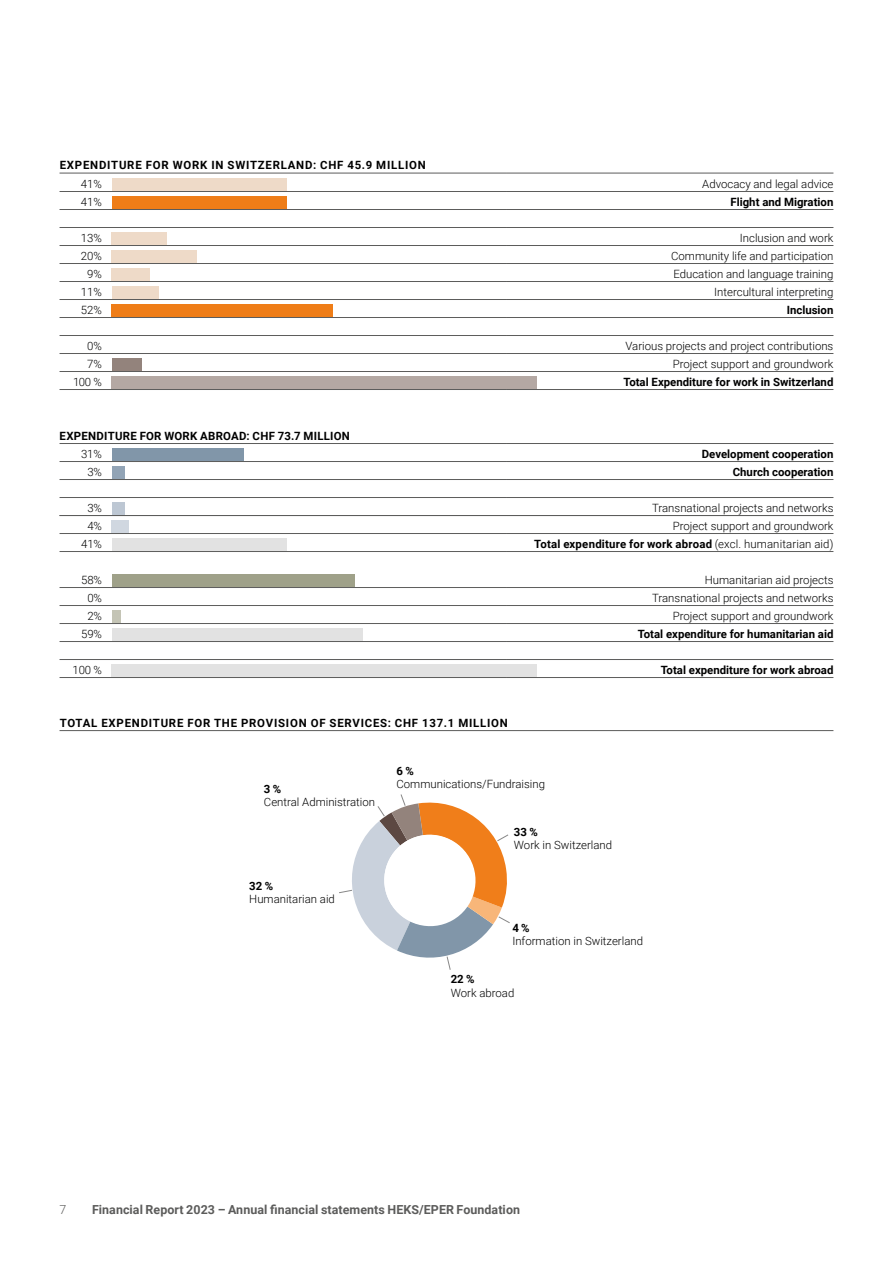
<style>
.page{position:relative;width:893px;height:1263px;background:#fff}
.page>*{position:absolute;margin:0;border:0;box-sizing:border-box;transform-origin:0 0}
.t1{font:700 12.45px "Roboto";letter-spacing:.005em;color:#5c5c5b}
.t2{font:300 12.45px "Roboto";color:#5c5c5b}
.t3{font:300 11.4px "Roboto";color:#000}
.t4{font:700 11.4px "Roboto";color:#000}
.t5{font:700 11.4px "Roboto";letter-spacing:.07em;color:#000}
.t6{font:700 11.4px "Roboto";letter-spacing:.02em;color:#000}
.t7{font:700 11.4px "Roboto";letter-spacing:.025em;color:#000}
.s1{font-weight:300}
</style>
<div class="page">
<hr style="left:60px;top:245px;width:446px;height:1px;background:#5c5c5b">
<hr style="left:506px;top:245px;width:327px;height:1px;background:#5c5c5b">
<hr style="left:60px;top:263px;width:446px;height:1px;background:#5c5c5b">
<hr style="left:506px;top:263px;width:327px;height:1px;background:#5c5c5b">
<hr style="left:60px;top:281px;width:446px;height:1px;background:#5c5c5b">
<hr style="left:506px;top:281px;width:327px;height:1px;background:#5c5c5b">
<hr style="left:60px;top:317px;width:446px;height:1px;background:#5c5c5b">
<hr style="left:506px;top:317px;width:327px;height:1px;background:#5c5c5b">
<hr style="left:60px;top:497px;width:446px;height:1px;background:#5c5c5b">
<hr style="left:506px;top:497px;width:327px;height:1px;background:#5c5c5b">
<hr style="left:60px;top:623px;width:446px;height:1px;background:#5c5c5b">
<hr style="left:60px;top:659px;width:446px;height:1px;background:#5c5c5b">
<hr style="left:60px;top:641px;width:446px;height:1px;background:#5c5c5b">
<hr style="left:60px;top:677px;width:446px;height:1px;background:#5c5c5b">
<hr style="left:60px;top:587px;width:446px;height:1px;background:#5c5c5b">
<hr style="left:60px;top:605px;width:446px;height:1px;background:#5c5c5b">
<hr style="left:60px;top:533px;width:446px;height:1px;background:#5c5c5b">
<hr style="left:506px;top:533px;width:327px;height:1px;background:#5c5c5b">
<hr style="left:60px;top:551px;width:446px;height:1px;background:#5c5c5b">
<hr style="left:506px;top:551px;width:327px;height:1px;background:#5c5c5b">
<hr style="left:60px;top:479px;width:446px;height:1px;background:#5c5c5b">
<hr style="left:506px;top:479px;width:327px;height:1px;background:#5c5c5b">
<hr style="left:60px;top:461px;width:446px;height:1px;background:#5c5c5b">
<hr style="left:506px;top:461px;width:327px;height:1px;background:#5c5c5b">
<hr style="left:60px;top:443px;width:446px;height:1px;background:#5c5c5b">
<hr style="left:506px;top:443px;width:327px;height:1px;background:#5c5c5b">
<hr style="left:60px;top:173px;width:446px;height:1px;background:#5c5c5b">
<hr style="left:506px;top:173px;width:327px;height:1px;background:#5c5c5b">
<hr style="left:60px;top:191px;width:446px;height:1px;background:#5c5c5b">
<hr style="left:506px;top:191px;width:327px;height:1px;background:#5c5c5b">
<hr style="left:60px;top:227px;width:446px;height:1px;background:#5c5c5b">
<hr style="left:506px;top:227px;width:327px;height:1px;background:#5c5c5b">
<hr style="left:60px;top:209px;width:446px;height:1px;background:#5c5c5b">
<hr style="left:506px;top:209px;width:327px;height:1px;background:#5c5c5b">
<hr style="left:60px;top:299px;width:446px;height:1px;background:#5c5c5b">
<hr style="left:506px;top:299px;width:327px;height:1px;background:#5c5c5b">
<hr style="left:60px;top:353px;width:446px;height:1px;background:#5c5c5b">
<hr style="left:506px;top:353px;width:327px;height:1px;background:#5c5c5b">
<hr style="left:60px;top:371px;width:446px;height:1px;background:#5c5c5b">
<hr style="left:506px;top:371px;width:327px;height:1px;background:#5c5c5b">
<hr style="left:60px;top:389px;width:446px;height:1px;background:#5c5c5b">
<hr style="left:506px;top:389px;width:327px;height:1px;background:#5c5c5b">
<hr style="left:506px;top:587px;width:327px;height:1px;background:#5c5c5b">
<hr style="left:506px;top:605px;width:327px;height:1px;background:#5c5c5b">
<hr style="left:506px;top:623px;width:327px;height:1px;background:#5c5c5b">
<hr style="left:506px;top:659px;width:327px;height:1px;background:#5c5c5b">
<hr style="left:506px;top:641px;width:327px;height:1px;background:#5c5c5b">
<hr style="left:506px;top:677px;width:327px;height:1px;background:#5c5c5b">
<hr style="left:60px;top:335px;width:446px;height:1px;background:#5c5c5b">
<hr style="left:506px;top:335px;width:327px;height:1px;background:#5c5c5b">
<div style="left:112px;top:178px;width:174px;height:13px;background:#eedac8"></div>
<div style="left:112px;top:196px;width:174px;height:13px;background:#ef7d17"></div>
<div style="left:112px;top:232px;width:55px;height:13px;background:#eedac8"></div>
<div style="left:112px;top:250px;width:85px;height:13px;background:#eedac8"></div>
<div style="left:112px;top:268px;width:38px;height:13px;background:#eedac8"></div>
<div style="left:112px;top:286px;width:47px;height:13px;background:#eedac8"></div>
<div style="left:112px;top:304px;width:221px;height:13px;background:#ef7d17"></div>
<div style="left:112px;top:502px;width:13px;height:13px;background:#bdc7d3"></div>
<div style="left:112px;top:358px;width:30px;height:13px;background:#93837c"></div>
<div style="left:112px;top:448px;width:132px;height:13px;background:#8196a9"></div>
<div style="left:112px;top:466px;width:13px;height:13px;background:#92a4b6"></div>
<div style="left:112px;top:520px;width:17px;height:13px;background:#d0d7e0"></div>
<div style="left:112px;top:538px;width:174px;height:13px;background:#e2e2e2"></div>
<svg style="left:339px;top:794px;width:171px;height:176px"></svg>
<div style="left:112px;top:376px;width:425px;height:13px;background:#b4a8a3"></div>
<div style="left:112px;top:610px;width:8px;height:13px;background:#c4c4b5"></div>
<div style="left:112px;top:574px;width:242px;height:13px;background:#9fa189"></div>
<div style="left:112px;top:628px;width:251px;height:13px;background:#e2e2e2"></div>
<div style="left:112px;top:664px;width:425px;height:13px;background:#e2e2e2"></div>
<hr style="left:60px;top:730px;width:773px;height:1px;background:#5c5c5b">
<hr style="left:60px;top:515px;width:773px;height:1px;background:#5c5c5b">
<p class="t5" style="left:60px;top:157px;width:368px">EXPENDITURE FOR WORK IN SWITZERLAND: CHF 45.9 MILLION</p>
<p class="t3" style="left:81px;top:176px;width:23px">41%</p>
<p class="t3" style="left:702px;top:176px;width:133px">Advocacy and legal advice</p>
<p class="t3" style="left:81px;top:194px;width:23px">41%</p>
<p class="t4" style="left:730px;top:194px;width:104px">Flight and Migration</p>
<p class="t3" style="left:81px;top:230px;width:23px">13%</p>
<p class="t3" style="left:740px;top:230px;width:95px">Inclusion and work</p>
<p class="t3" style="left:81px;top:248px;width:23px">20%</p>
<p class="t3" style="left:671px;top:248px;width:164px">Community life and participation</p>
<p class="t3" style="left:87px;top:266px;width:16px">9%</p>
<p class="t3" style="left:673px;top:266px;width:162px">Education and language training</p>
<p class="t3" style="left:81px;top:284px;width:23px">11%</p>
<p class="t3" style="left:714px;top:284px;width:121px">Intercultural interpreting</p>
<p class="t3" style="left:81px;top:302px;width:23px">52%</p>
<p class="t4" style="left:787px;top:302px;width:48px">Inclusion</p>
<p class="t3" style="left:87px;top:338px;width:16px">0%</p>
<p class="t3" style="left:625px;top:338px;width:209px">Various projects and project contributions</p>
<p class="t3" style="left:87px;top:356px;width:16px">7%</p>
<p class="t3" style="left:673px;top:356px;width:162px">Project support and groundwork</p>
<p class="t3" style="left:73px;top:374px;width:30px">100 %</p>
<p class="t4" style="left:623px;top:374px;width:211px">Total Expenditure for work in Switzerland</p>
<p class="t7" style="left:60px;top:428px;width:292px">EXPENDITURE FOR WORK ABROAD: CHF 73.7 MILLION</p>
<p class="t3" style="left:81px;top:446px;width:23px">31%</p>
<p class="t4" style="left:702px;top:446px;width:133px">Development cooperation</p>
<p class="t3" style="left:87px;top:464px;width:16px">3%</p>
<p class="t4" style="left:733px;top:464px;width:102px">Church cooperation</p>
<p class="t3" style="left:87px;top:500px;width:16px">3%</p>
<p class="t3" style="left:652px;top:500px;width:183px">Transnational projects and networks</p>
<p class="t3" style="left:87px;top:518px;width:16px">4%</p>
<p class="t3" style="left:673px;top:518px;width:162px">Project support and groundwork</p>
<p class="t3" style="left:81px;top:536px;width:23px">41%</p>
<p class="t6" style="left:534px;top:536px;width:301px">Total expenditure for work abroad <span class="s1">(excl. humanitarian aid)</span></p>
<p class="t3" style="left:81px;top:572px;width:23px">58%</p>
<p class="t3" style="left:705px;top:572px;width:130px">Humanitarian aid projects</p>
<p class="t3" style="left:87px;top:590px;width:16px">0%</p>
<p class="t3" style="left:652px;top:590px;width:183px">Transnational projects and networks</p>
<p class="t3" style="left:87px;top:608px;width:16px">2%</p>
<p class="t3" style="left:673px;top:608px;width:162px">Project support and groundwork</p>
<p class="t3" style="left:81px;top:626px;width:23px">59%</p>
<p class="t4" style="left:638px;top:626px;width:197px">Total expenditure for humanitarian aid</p>
<p class="t3" style="left:72px;top:662px;width:31px">100 %</p>
<p class="t4" style="left:661px;top:662px;width:174px">Total expenditure for work abroad</p>
<p class="t5" style="left:60px;top:715px;width:450px">TOTAL EXPENDITURE FOR THE PROVISION OF SERVICES: CHF 137.1 MILLION</p>
<p class="t4" style="left:264px;top:781px;width:19px">3 %</p>
<p class="t3" style="left:264px;top:794px;width:113px">Central Administration</p>
<p class="t4" style="left:249px;top:878px;width:25px">32 %</p>
<p class="t3" style="left:249px;top:891px;width:87px">Humanitarian aid</p>
<p class="t4" style="left:396px;top:763px;width:19px">6 %</p>
<p class="t3" style="left:396px;top:776px;width:150px">Communications/Fundraising</p>
<p class="t4" style="left:514px;top:824px;width:25px">33 %</p>
<p class="t3" style="left:514px;top:837px;width:100px">Work in Switzerland</p>
<p class="t4" style="left:512px;top:920px;width:19px">4 %</p>
<p class="t3" style="left:512px;top:933px;width:132px">Information in Switzerland</p>
<p class="t4" style="left:451px;top:971px;width:25px">22 %</p>
<p class="t3" style="left:451px;top:984px;width:65px">Work abroad</p>
<p class="t2" style="left:60px;top:1201px;width:8px">7</p>
<p class="t1" style="left:92px;top:1201px;width:430px">Financial Report 2023 – Annual financial statements HEKS/EPER Foundation</p>
</div>
